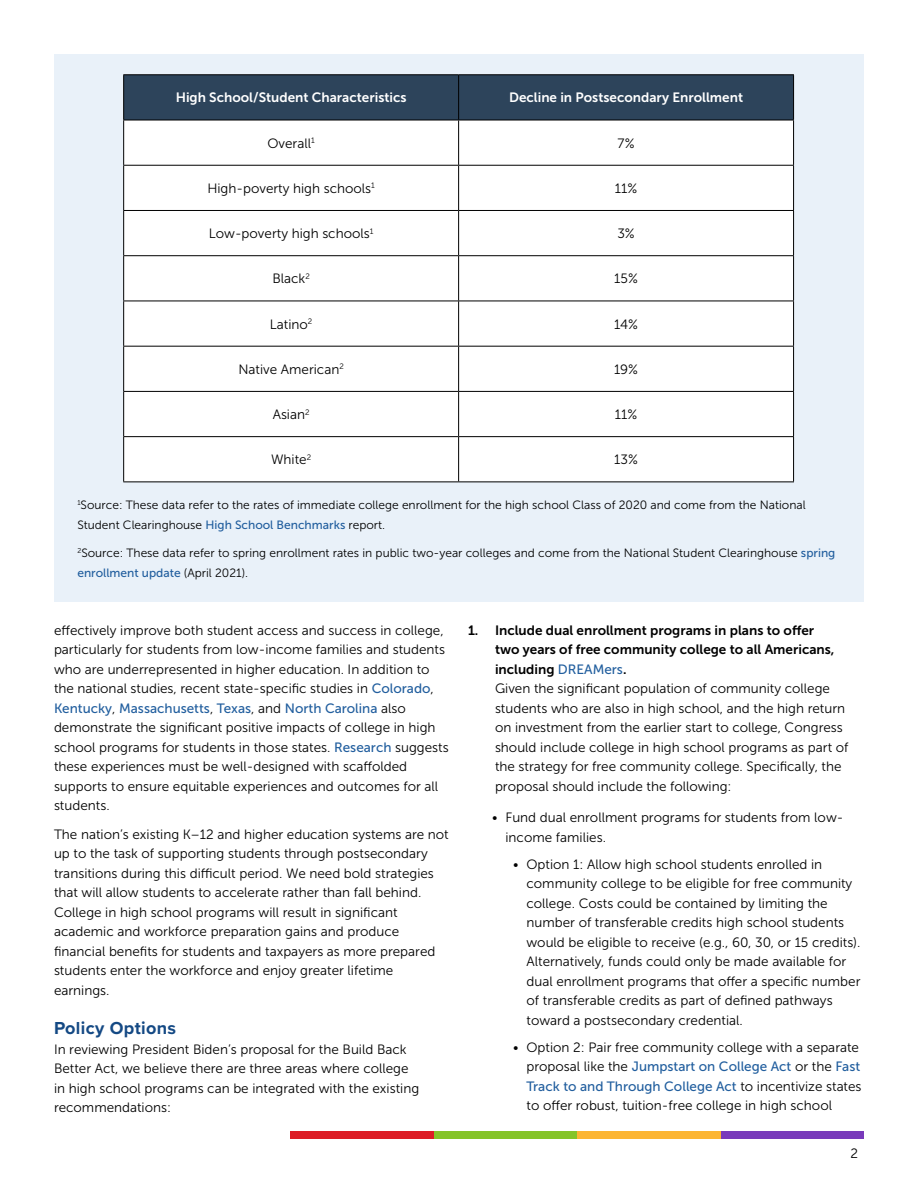
<style>
.page{position:relative;width:918px;height:1188px;background:#fff}
.page>*{position:absolute;margin:0;border:0;box-sizing:border-box;transform-origin:0 0}
.t1{font:700 18px "Proxima Nova";letter-spacing:.02em;color:#144984}
.t2{font:13.5px/19.5px "Museo Sans 300";color:#000}
.t3{font:13.5px/19.5px "Museo Sans 500";color:#215e9e}
.t4{font:13.5px/19.5px "Museo Sans 700";color:#000}
.t5{font:13.5px "Museo Sans 700";color:#fff}
.t6{font:12px/19.5px "Museo Sans 300";color:#000}
.t7{font:12px "Museo Sans 500";color:#215e9e}
.s1{font-family:"Museo Sans 500";color:#215e9e}
.s2{font-family:"Museo Sans 300";color:#000}
</style>
<div class="page">
<div style="left:720px;top:1131px;width:144px;height:7px;background:#793abb"></div>
<div style="left:577px;top:1131px;width:143px;height:7px;background:#fcb533"></div>
<div style="left:433px;top:1131px;width:144px;height:7px;background:#85c428"></div>
<div style="left:290px;top:1131px;width:143px;height:7px;background:#dd1d26"></div>
<div style="left:54px;top:54px;width:810px;height:547px;background:#e9f1f9"></div>
<div style="left:124px;top:75px;width:669px;height:45px;background:#2d445b"></div>
<div style="left:124px;top:121px;width:669px;height:361px;background:#fff"></div>
<hr style="left:123px;top:120px;width:1px;height:45px;background:#000">
<hr style="left:458px;top:120px;width:1px;height:45px;background:#000">
<hr style="left:793px;top:120px;width:1px;height:45px;background:#000">
<hr style="left:123px;top:165px;width:336px;height:1px;background:#000">
<hr style="left:123px;top:166px;width:1px;height:44px;background:#000">
<hr style="left:459px;top:165px;width:335px;height:1px;background:#000">
<hr style="left:458px;top:166px;width:1px;height:44px;background:#000">
<hr style="left:793px;top:166px;width:1px;height:44px;background:#000">
<hr style="left:123px;top:210px;width:336px;height:1px;background:#000">
<hr style="left:123px;top:211px;width:1px;height:44px;background:#000">
<hr style="left:459px;top:210px;width:335px;height:1px;background:#000">
<hr style="left:458px;top:211px;width:1px;height:44px;background:#000">
<hr style="left:793px;top:211px;width:1px;height:44px;background:#000">
<hr style="left:123px;top:255px;width:336px;height:1px;background:#000">
<hr style="left:123px;top:256px;width:1px;height:45px;background:#000">
<hr style="left:459px;top:255px;width:335px;height:1px;background:#000">
<hr style="left:458px;top:256px;width:1px;height:45px;background:#000">
<hr style="left:793px;top:256px;width:1px;height:45px;background:#000">
<hr style="left:123px;top:301px;width:336px;height:1px;background:#000">
<hr style="left:123px;top:301px;width:1px;height:45px;background:#000">
<hr style="left:459px;top:301px;width:335px;height:1px;background:#000">
<hr style="left:458px;top:301px;width:1px;height:45px;background:#000">
<hr style="left:793px;top:301px;width:1px;height:45px;background:#000">
<hr style="left:123px;top:346px;width:336px;height:1px;background:#000">
<hr style="left:123px;top:347px;width:1px;height:44px;background:#000">
<hr style="left:459px;top:346px;width:335px;height:1px;background:#000">
<hr style="left:458px;top:347px;width:1px;height:44px;background:#000">
<hr style="left:793px;top:347px;width:1px;height:44px;background:#000">
<hr style="left:123px;top:391px;width:336px;height:1px;background:#000">
<hr style="left:123px;top:392px;width:1px;height:44px;background:#000">
<hr style="left:459px;top:391px;width:335px;height:1px;background:#000">
<hr style="left:458px;top:392px;width:1px;height:44px;background:#000">
<hr style="left:793px;top:392px;width:1px;height:44px;background:#000">
<hr style="left:123px;top:436px;width:336px;height:1px;background:#000">
<hr style="left:123px;top:437px;width:1px;height:45px;background:#000">
<hr style="left:459px;top:436px;width:335px;height:1px;background:#000">
<hr style="left:458px;top:437px;width:1px;height:45px;background:#000">
<hr style="left:793px;top:437px;width:1px;height:45px;background:#000">
<hr style="left:123px;top:482px;width:336px;height:1px;background:#000">
<hr style="left:459px;top:482px;width:335px;height:1px;background:#000">
<hr style="left:123px;top:74px;width:336px;height:1px;background:#000">
<hr style="left:123px;top:75px;width:1px;height:45px;background:#000">
<hr style="left:459px;top:74px;width:335px;height:1px;background:#000">
<hr style="left:458px;top:75px;width:1px;height:45px;background:#000">
<hr style="left:793px;top:75px;width:1px;height:45px;background:#000">
<hr style="left:123px;top:120px;width:336px;height:1px;background:#000">
<hr style="left:459px;top:120px;width:335px;height:1px;background:#000">
<p class="t5" style="left:176px;top:90px;width:232px">High School/Student Characteristics</p>
<p class="t5" style="left:509px;top:90px;width:236px">Decline in Postsecondary Enrollment</p>
<p class="t2" style="left:268px;top:133px;width:49px">Overall<sup>1</sup></p>
<p class="t2" style="left:618px;top:133px;width:18px">7%</p>
<p class="t2" style="left:207px;top:179px;width:169px">High-poverty high schools<sup>1</sup></p>
<p class="t2" style="left:615px;top:179px;width:24px">11%</p>
<p class="t2" style="left:209px;top:224px;width:166px">Low-poverty high schools<sup>1</sup></p>
<p class="t2" style="left:617px;top:224px;width:19px">3%</p>
<p class="t2" style="left:272px;top:269px;width:39px">Black<sup>2</sup></p>
<p class="t2" style="left:614px;top:269px;width:25px">15%</p>
<p class="t2" style="left:270px;top:314px;width:44px">Latino<sup>2</sup></p>
<p class="t2" style="left:614px;top:314px;width:25px">14%</p>
<p class="t2" style="left:238px;top:360px;width:107px">Native American<sup>2</sup></p>
<p class="t2" style="left:614px;top:360px;width:26px">19%</p>
<p class="t2" style="left:273px;top:405px;width:38px">Asian<sup>2</sup></p>
<p class="t2" style="left:615px;top:405px;width:24px">11%</p>
<p class="t2" style="left:271px;top:450px;width:42px">White<sup>2</sup></p>
<p class="t2" style="left:614px;top:450px;width:25px">13%</p>
<p class="t6" style="left:77px;top:496px;width:730px"><sup>1</sup>Source: These data refer to the rates of immediate college enrollment for the high school Class of 2020 and come from the National<br>Student Clearinghouse <span class="s1">High School Benchmarks</span> report.</p>
<p class="t6" style="left:77px;top:544px;width:759px"><sup>2</sup>Source: These data refer to spring enrollment rates in public two-year colleges and come from the National Student Clearinghouse <span class="s1">spring</span></p>
<p class="t7" style="left:77px;top:566px;width:172px">enrollment update <span class="s2">(April 2021).</span></p>
<p class="t2" style="left:54px;top:620px;width:393px">effectively improve both student access and success in college, particularly for students from low-income families and students who are underrepresented in higher education. In addition to the national studies, recent state-specific studies in <span class="s1">Colorado</span>,</p>
<p class="t3" style="left:54px;top:698px;width:353px">Kentucky<span class="s2">,</span> Massachusetts<span class="s2">,</span> Texas<span class="s2">, and</span> North Carolina <span class="s2">also</span></p>
<p class="t2" style="left:54px;top:718px;width:396px">demonstrate the significant positive impacts of college in high school programs for students in those states. <span class="s1">Research</span> suggests these experiences must be well-designed with scaffolded supports to ensure equitable experiences and outcomes for all students.</p>
<p class="t2" style="left:54px;top:824px;width:396px">The nation’s existing K–12 and higher education systems are not up to the task of supporting students through postsecondary transitions during this difficult period. We need bold strategies that will allow students to accelerate rather than fall behind.<br>College in high school programs will result in significant academic and workforce preparation gains and produce financial benefits for students and taxpayers as more prepared students enter the workforce and enjoy greater lifetime earnings.</p>
<h1 class="t1" style="left:54px;top:1015px;width:124px">Policy Options</h1>
<p class="t2" style="left:54px;top:1040px;width:367px">In reviewing President Biden’s proposal for the Build Back Better Act, we believe there are three areas where college in high school programs can be integrated with the existing recommendations:</p>
<p class="t4" style="left:495px;top:620px;width:341px;text-indent:-27px">1. Include dual enrollment programs in plans to offer two years of free community college to all Americans, including <span class="s1">DREAMers</span>.</p>
<p class="t2" style="left:495px;top:679px;width:355px">Given the significant population of community college students who are also in high school, and the high return on investment from the earlier start to college, Congress should include college in high school programs as part of the strategy for free community college. Specifically, the proposal should include the following:</p>
<p class="t2" style="left:506px;top:808px;width:339px;text-indent:-14px">• Fund dual enrollment programs for students from low&shy;income families.</p>
<p class="t2" style="left:527px;top:854px;width:336px;text-indent:-14px">• Option 1: Allow high school students enrolled in community college to be eligible for free community college. Costs could be contained by limiting the number of transferable credits high school students would be eligible to receive (e.g., 60, 30, or 15 credits).<br>Alternatively, funds could only be made available for dual enrollment programs that offer a specific number of transferable credits as part of defined pathways toward a postsecondary credential.</p>
<p class="t2" style="left:513px;top:1037px;width:348px">• Option 2: Pair free community college with a separate</p>
<p class="t3" style="left:527px;top:1057px;width:337px"><span class="s2">proposal like the</span> Jumpstart on College Act <span class="s2">or the</span> Fast<br>Track to and Through College Act <span class="s2">to incentivize states</span></p>
<p class="t2" style="left:527px;top:1096px;width:307px">to offer robust, tuition-free college in high school</p>
<p class="t2" style="left:850px;top:1143px;width:9px">2</p>
</div>
